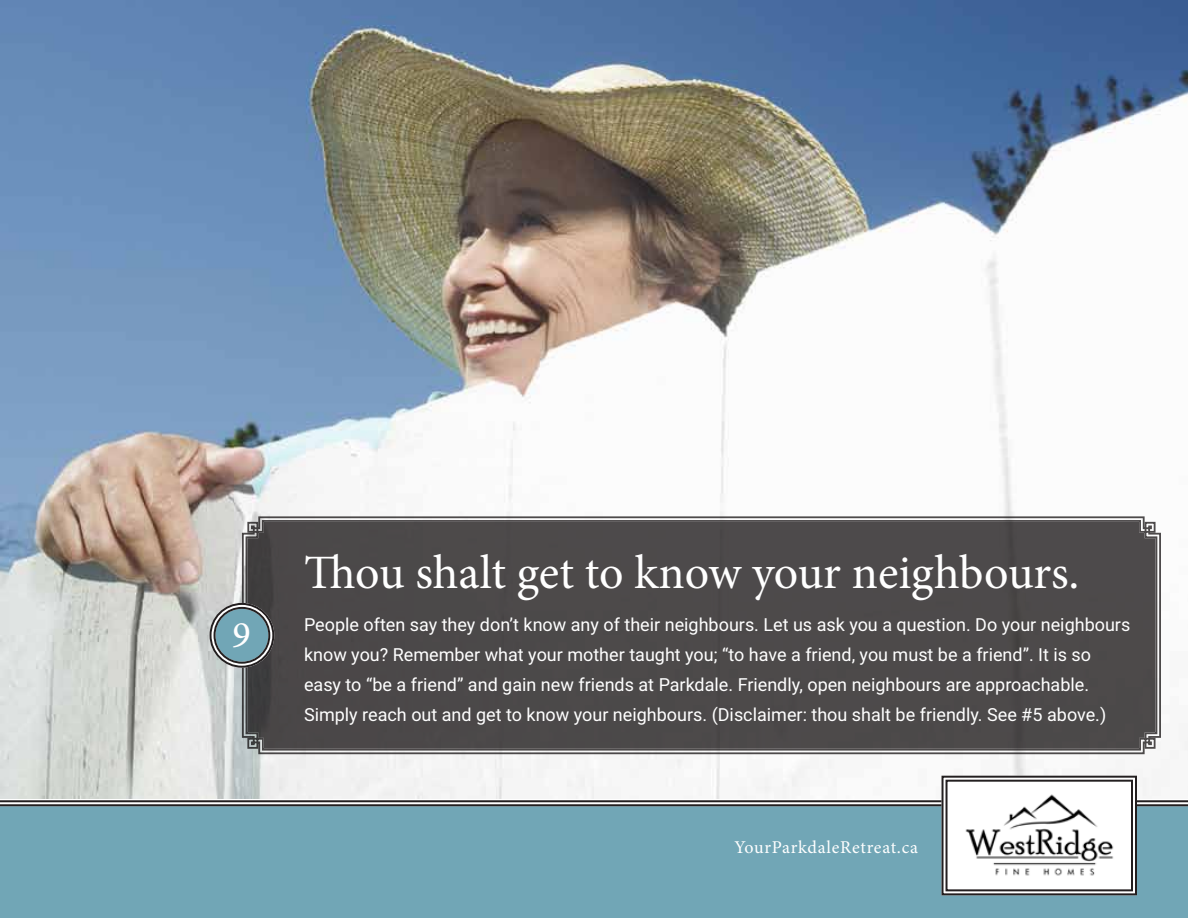
<style>
.page{position:relative;width:1188px;height:918px;background:#fff}
.page>*{position:absolute;margin:0;border:0;box-sizing:border-box;transform-origin:0 0}
.t1{font:48px "Minion Pro";color:#fff}
.Number{font:39.6px "Minion Pro";color:#fff}
.Body{font:18px/30px "Roboto";color:#fff}
.t2{font:18px "Minion Pro";letter-spacing:.03em;color:#fff}
</style>
<div class="page">
<img style="left:0;top:0;width:1188px;height:635px">
<img style="left:0;top:635px;width:1188px;height:163px">
<svg style="left:0;top:800px;width:1188px;height:3px;background:#6c696a"></svg>
<div style="left:0;top:804px;width:1188px;height:114px;background:#71a6b6"></div>
<svg style="left:941px;top:775px;width:197px;height:121px"></svg>
<div style="left:946px;top:780px;width:187px;height:111px;border:2px solid #231f20"></div>
<svg style="left:241px;top:515px;width:921px;height:240px"></svg>
<div style="left:245px;top:519px;width:913px;height:232px;background:#4d4a4a"></div>
<div style="left:213px;top:606px;width:58px;height:59px;background:#71a6b6;border-radius:50%"></div>
<div style="left:210px;top:603px;width:64px;height:65px;border:6px solid #fff;border-radius:50%"></div>
<div style="left:210px;top:603px;width:64px;height:65px;border:2px solid #231f20;border-radius:50%"></div>
<div style="left:214px;top:607px;width:56px;height:57px;border:2px solid #231f20;border-radius:50%"></div>
<p class="Number" style="left:232px;top:601px;width:21px">9</p>
<h1 class="t1" style="left:304px;top:540px;width:777px">Thou shalt get to know your neighbours.</h1>
<p class="Body" style="left:304px;top:609px;width:828px">People often say they don’t know any of their neighbours. Let us ask you a question. Do your neighbours know you? Remember what your mother taught you; “to have a friend, you must be a friend”. It is so easy to “be a friend” and gain new friends at Parkdale. Friendly, open neighbours are approachable.<br>Simply reach out and get to know your neighbours. (Disclaimer: thou shalt be friendly. See #5 above.)</p>
<p class="t2" style="left:734px;top:835px;width:185px">YourParkdaleRetreat.ca</p>
</div>
